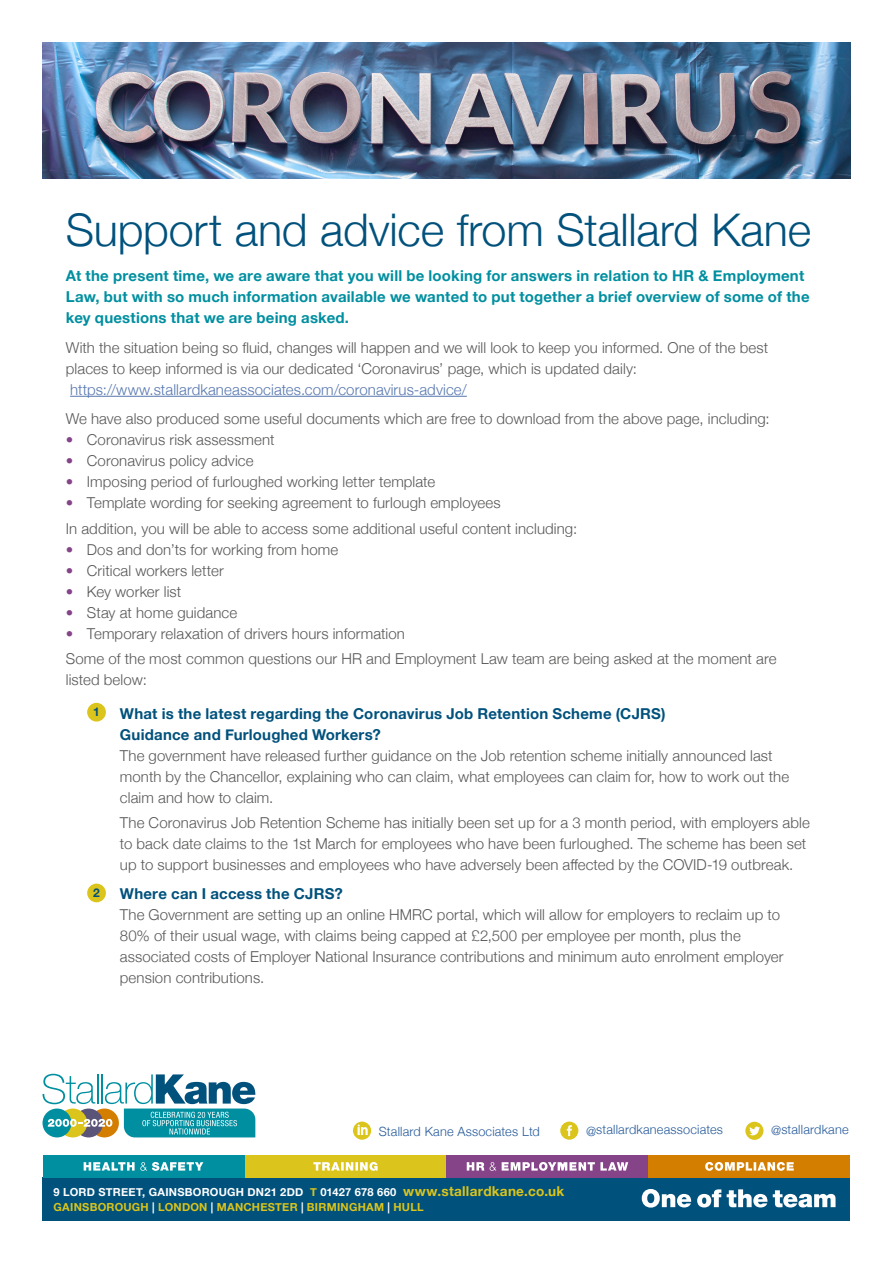
<style>
.page{position:relative;width:893px;height:1263px;background:#fff}
.page>*{position:absolute;margin:0;border:0;box-sizing:border-box;transform-origin:0 0}
.t1{font:300 45px "Helvetica Neue";letter-spacing:-.005em;color:#00517c}
.t2{font:300 15px/21px "Helvetica Neue";letter-spacing:.005em;color:#575756}
.t3{font:700 15px/21px "Helvetica Neue";letter-spacing:.015em;color:#008fa0}
.t4{font:300 12.75px "Helvetica Neue";letter-spacing:.015em;color:#275b9b}
.t5{font:700 12px "Helvetica Neue";color:#00517c}
.t6{font:700 11.1px/15.6px "Helvetica Neue";letter-spacing:.02em;color:#fff}
.s1{color:#5576af}
.s2{color:#854488}
.s3{font-weight:700;color:#00517c}
.s4{color:#dbc41b}
.s5{font-size:13.65px;color:#dbc41b}
</style>
<div class="page">
<img style="left:43px;top:43px;width:807px;height:135px">
<svg style="left:43px;top:1074px;width:212px;height:63px"></svg>
<div style="left:43px;top:1177px;width:807px;height:44px;background:#00517c"></div>
<div style="left:43px;top:1155px;width:201px;height:22px;background:#008fa0"></div>
<svg style="left:84px;top:1162px;width:119px;height:9px"></svg>
<div style="left:244px;top:1155px;width:202px;height:22px;background:#dbc41b"></div>
<svg style="left:313px;top:1162px;width:65px;height:9px"></svg>
<div style="left:446px;top:1155px;width:202px;height:22px;background:#854488"></div>
<svg style="left:467px;top:1162px;width:161px;height:9px"></svg>
<div style="left:648px;top:1155px;width:202px;height:22px;background:#d47e00"></div>
<svg style="left:705px;top:1162px;width:89px;height:9px"></svg>
<svg style="left:642px;top:1189px;width:49px;height:18px"></svg>
<svg style="left:697px;top:1189px;width:24px;height:18px"></svg>
<svg style="left:727px;top:1189px;width:40px;height:18px"></svg>
<svg style="left:773px;top:1190px;width:62px;height:17px"></svg>
<hr style="left:70px;top:396px;width:397px;height:1px;background:#5576af">
<div style="left:87px;top:703px;width:19px;height:18px;background:#dbc41b;border-radius:50%"></div>
<div style="left:87px;top:883px;width:19px;height:19px;background:#dbc41b;border-radius:50%"></div>
<svg style="left:353px;top:1121px;width:18px;height:19px"></svg>
<svg style="left:560px;top:1121px;width:18px;height:19px"></svg>
<svg style="left:745px;top:1122px;width:18px;height:18px"></svg>
<p class="t1" style="left:66px;top:193px;width:747px">Support and advice from Stallard Kane</p>
<p class="t3" style="left:66px;top:266px;width:745px">At the present time, we are aware that you will be looking for answers in relation to HR &amp; Employment<br>Law, but with so much information available we wanted to put together a brief overview of some of the key questions that we are being asked.</p>
<p class="t2" style="left:66px;top:336px;width:704px">With the situation being so fluid, changes will happen and we will look to keep you informed. One of the best places to keep informed is via our dedicated ‘Coronavirus’ page, which is updated daily: <span class="s1">https://www.stallardkaneassociates.com/coronavirus-advice/</span></p>
<p class="t2" style="left:66px;top:407px;width:705px">We have also produced some useful documents which are free to download from the above page, including:</p>
<p class="t2" style="left:66px;top:428px;width:210px"><span class="s2">•</span> Coronavirus risk assessment</p>
<p class="t2" style="left:66px;top:449px;width:189px"><span class="s2">•</span> Coronavirus policy advice</p>
<p class="t2" style="left:66px;top:470px;width:371px"><span class="s2">•</span> Imposing period of furloughed working letter template</p>
<p class="t2" style="left:66px;top:491px;width:436px"><span class="s2">•</span> Template wording for seeking agreement to furlough employees</p>
<p class="t2" style="left:66px;top:517px;width:513px">In addition, you will be able to access some additional useful content including:</p>
<p class="t2" style="left:66px;top:538px;width:274px"><span class="s2">•</span> Dos and don’ts for working from home</p>
<p class="t2" style="left:66px;top:559px;width:159px"><span class="s2">•</span> Critical workers letter</p>
<p class="t2" style="left:66px;top:580px;width:117px"><span class="s2">•</span> Key worker list</p>
<p class="t2" style="left:66px;top:601px;width:173px"><span class="s2">•</span> Stay at home guidance</p>
<p class="t2" style="left:66px;top:622px;width:341px"><span class="s2">•</span> Temporary relaxation of drivers hours information</p>
<p class="t2" style="left:66px;top:647px;width:712px">Some of the most common questions our HR and Employment Law team are being asked at the moment are listed below:</p>
<p class="t5" style="left:93px;top:703px;width:8px">1</p>
<p class="t2" style="left:120px;top:702px;width:671px"><span class="s3">What is the latest regarding the Coronavirus Job Retention Scheme (CJRS)<br>Guidance and Furloughed Workers?<br></span>The government have released further guidance on the Job retention scheme initially announced last month by the Chancellor, explaining who can claim, what employees can claim for, how to work out the claim and how to claim.</p>
<p class="t2" style="left:120px;top:811px;width:691px">The Coronavirus Job Retention Scheme has initially been set up for a 3 month period, with employers able to back date claims to the 1st March for employees who have been furloughed. The scheme has been set up to support businesses and employees who have adversely been affected by the COVID-19 outbreak.</p>
<p class="t5" style="left:93px;top:883px;width:8px">2</p>
<p class="t2" style="left:120px;top:882px;width:665px"><span class="s3">Where can I access the CJRS?<br></span>The Government are setting up an online HMRC portal, which will allow for employers to reclaim up to 80% of their usual wage, with claims being capped at £2,500 per employee per month, plus the associated costs of Employer National Insurance contributions and minimum auto enrolment employer pension contributions.</p>
<p class="t4" style="left:379px;top:1121px;width:163px">Stallard Kane Associates Ltd</p>
<p class="t4" style="left:586px;top:1119px;width:139px">@stallardkaneassociates</p>
<p class="t4" style="left:771px;top:1119px;width:79px">@stallardkane</p>
<p class="t6" style="left:54px;top:1184px;width:512px">9 LORD STREET, GAINSBOROUGH DN21 2DD <span class="s4">T</span> 01427 678 660 <span class="s5">www.stallardkane.co.uk<br></span><span class="s4">GAINSBOROUGH</span> | <span class="s4">LONDON</span> | <span class="s4">MANCHESTER</span> | <span class="s4">BIRMINGHAM</span> | <span class="s4">HULL</span></p>
</div>
